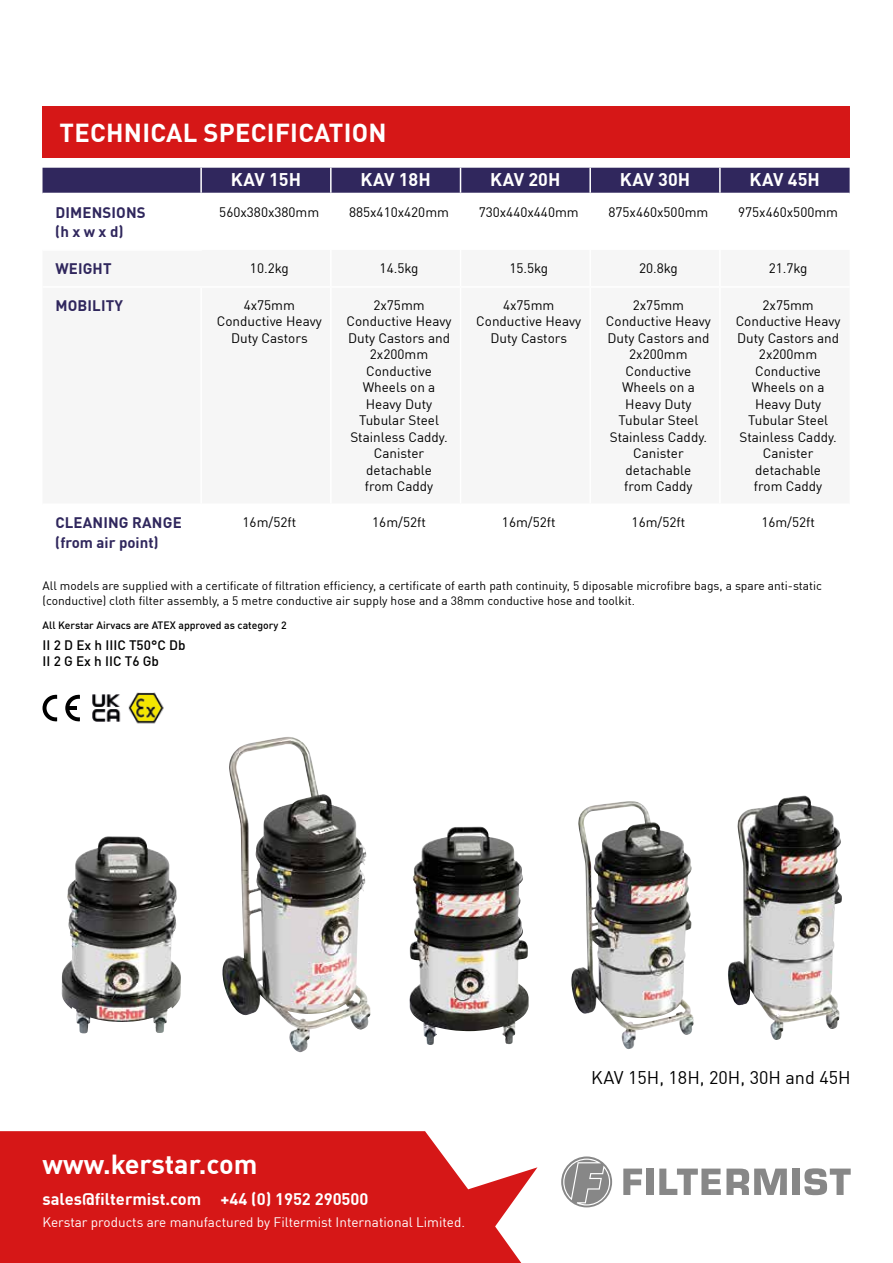
<style>
.page{position:relative;width:893px;height:1263px;background:#fff}
.page>*{position:absolute;margin:0;border:0;box-sizing:border-box;transform-origin:0 0}
.t1{font:700 27px "DINOT";letter-spacing:-.005em;color:#fff}
.t2{font:700 25.5px "DINOT";letter-spacing:.01em;color:#fff}
.t3{font:700 18px "DINOT";color:#fff}
.t4{font:18px "DINOT";color:#000}
.t5{font:700 16.5px "DINOT";color:#fff}
.t6{font:700 15px/19.5px "DINOT";letter-spacing:.01em;color:#30275d}
.t7{font:13.5px/16.5px "DINOT";color:#000;text-align:center}
.t8{font:13.5px "DINOT";color:#fff}
.t9{font:500 13.5px/16.5px "DINOT";color:#000}
.t10{font:12px/15px "DINOT";color:#000}
.t11{font:500 10.5px "DINOT";color:#000}
</style>
<div class="page">
<div style="left:43px;top:106px;width:807px;height:51px;background:#d61717"></div>
<div style="left:43px;top:168px;width:807px;height:25px;background:#30275d"></div>
<hr style="left:589px;top:168px;width:2px;height:25px;background:#fff">
<hr style="left:719px;top:168px;width:2px;height:25px;background:#fff">
<svg style="left:623px;top:1168px;width:19px;height:27px"></svg>
<div style="left:647px;top:1168px;width:7px;height:27px;background:#878787"></div>
<svg style="left:659px;top:1168px;width:128px;height:27px"></svg>
<div style="left:792px;top:1168px;width:8px;height:27px;background:#878787"></div>
<svg style="left:804px;top:1168px;width:47px;height:27px"></svg>
<svg style="left:561px;top:1156px;width:51px;height:51px"></svg>
<img style="left:61px;top:836px;width:120px;height:197px">
<img style="left:222px;top:737px;width:149px;height:315px">
<img style="left:409px;top:827px;width:59px;height:218px">
<img style="left:571px;top:801px;width:123px;height:248px">
<img style="left:728px;top:795px;width:112px;height:245px">
<svg style="left:425px;top:1131px;width:112px;height:132px"></svg>
<div style="left:0;top:1131px;width:425px;height:132px;background:#d61717"></div>
<img style="left:128px;top:692px;width:36px;height:32px">
<svg style="left:43px;top:694px;width:14px;height:28px"></svg>
<svg style="left:65px;top:694px;width:15px;height:28px"></svg>
<img style="left:92px;top:694px;width:29px;height:28px">
<h2 class="t2" style="left:60px;top:112px;width:328px">TECHNICAL SPECIFICATION</h2>
<h3 class="t3" style="left:231px;top:165px;width:72px">KAV 15H</h3>
<h3 class="t3" style="left:361px;top:165px;width:72px">KAV 18H</h3>
<h3 class="t3" style="left:490px;top:165px;width:72px">KAV 20H</h3>
<h3 class="t3" style="left:620px;top:165px;width:72px">KAV 30H</h3>
<h3 class="t3" style="left:750px;top:165px;width:72px">KAV 45H</h3>
<p class="t6" style="left:55px;top:201px;width:92px">DIMENSIONS (h x w x d)</p>
<p class="t7" style="left:219px;top:202px;width:102px">560x380x380mm</p>
<p class="t7" style="left:349px;top:202px;width:102px">885x410x420mm</p>
<p class="t7" style="left:479px;top:202px;width:102px">730x440x440mm</p>
<p class="t7" style="left:608px;top:202px;width:102px">875x460x500mm</p>
<p class="t7" style="left:738px;top:202px;width:102px">975x460x500mm</p>
<p class="t6" style="left:55px;top:258px;width:58px">WEIGHT</p>
<p class="t7" style="left:250px;top:259px;width:40px">10.2kg</p>
<p class="t7" style="left:380px;top:259px;width:40px">14.5kg</p>
<p class="t7" style="left:509px;top:259px;width:40px">15.5kg</p>
<p class="t7" style="left:639px;top:259px;width:40px">20.8kg</p>
<p class="t7" style="left:769px;top:259px;width:40px">21.7kg</p>
<p class="t6" style="left:55px;top:295px;width:69px">MOBILITY</p>
<p class="t7" style="left:217px;top:296px;width:106px">4x75mm<br>Conductive Heavy<br>Duty Castors</p>
<p class="t7" style="left:347px;top:296px;width:106px">2x75mm<br>Conductive Heavy<br>Duty Castors and<br>2x200mm<br>Conductive<br>Wheels on a<br>Heavy Duty<br>Tubular Steel<br>Stainless Caddy.<br>Canister detachable<br>from Caddy</p>
<p class="t7" style="left:476px;top:296px;width:106px">4x75mm<br>Conductive Heavy<br>Duty Castors</p>
<p class="t7" style="left:606px;top:296px;width:106px">2x75mm<br>Conductive Heavy<br>Duty Castors and<br>2x200mm<br>Conductive<br>Wheels on a<br>Heavy Duty<br>Tubular Steel<br>Stainless Caddy.<br>Canister detachable<br>from Caddy</p>
<p class="t7" style="left:736px;top:296px;width:106px">2x75mm<br>Conductive Heavy<br>Duty Castors and<br>2x200mm<br>Conductive<br>Wheels on a<br>Heavy Duty<br>Tubular Steel<br>Stainless Caddy.<br>Canister detachable<br>from Caddy</p>
<p class="t6" style="left:55px;top:512px;width:128px">CLEANING RANGE (from air point)</p>
<p class="t7" style="left:243px;top:513px;width:55px">16m/52ft</p>
<p class="t7" style="left:372px;top:513px;width:55px">16m/52ft</p>
<p class="t7" style="left:502px;top:513px;width:55px">16m/52ft</p>
<p class="t7" style="left:632px;top:513px;width:55px">16m/52ft</p>
<p class="t7" style="left:761px;top:513px;width:55px">16m/52ft</p>
<p class="t10" style="left:43px;top:577px;width:781px">All models are supplied with a certificate of filtration efficiency, a certificate of earth path continuity, 5 diposable microfibre bags, a spare anti-static (conductive) cloth filter assembly, a 5 metre conductive air supply hose and a 38mm conductive hose and toolkit.</p>
<p class="t11" style="left:43px;top:617px;width:246px">All Kerstar Airvacs are ATEX approved as category 2</p>
<p class="t9" style="left:43px;top:635px;width:145px">II 2 D Ex h IIIC T50°C Db<br>II 2 G Ex h IIC T6 Gb</p>
<h1 class="t1" style="left:43px;top:1143px;width:216px">www.kerstar.com</h1>
<p class="t5" style="left:43px;top:1186px;width:327px">sales@filtermist.com +44 (0) 1952 290500</p>
<p class="t8" style="left:43px;top:1212px;width:424px">Kerstar products are manufactured by Filtermist International Limited.</p>
<h3 class="t4" style="left:591px;top:1063px;width:261px">KAV 15H, 18H, 20H, 30H and 45H</h3>
</div>
